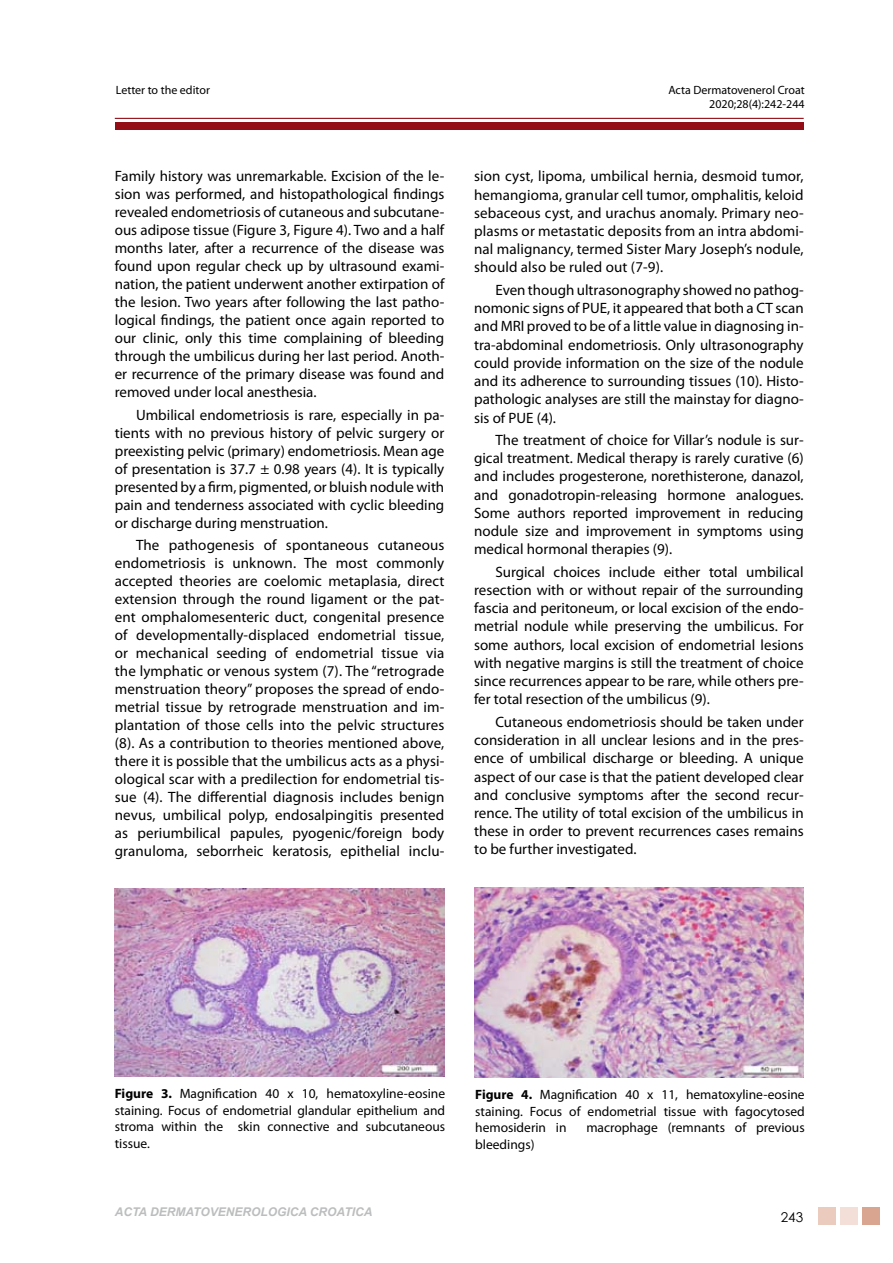
<style>
.page{position:relative;width:893px;height:1263px;background:#fff}
.page>*{position:absolute;margin:0;border:0;box-sizing:border-box;transform-origin:0 0}
.t1{font:15px/18px "Myriad Pro";color:#000;text-align:justify}
.t2{font:13.5px/16.5px "Myriad Pro";color:#000;text-align:justify}
.t3{font:13.5px "Century Gothic";color:#000}
.t4{font:12px/14.4px "Myriad Pro";color:#000;text-align:right}
.t5{font:italic 700 12px "Arial";color:#bcbdbe}
.s1{font-weight:700}
</style>
<div class="page">
<div style="left:115px;top:122px;width:689px;height:8px;background:#930d17"></div>
<hr style="left:115px;top:118px;width:689px;height:1px;background:#930d17">
<div style="left:818px;top:1207px;width:18px;height:18px;background:#eacbbe"></div>
<div style="left:840px;top:1207px;width:18px;height:18px;background:#f3dfd7"></div>
<div style="left:863px;top:1207px;width:17px;height:18px;background:#d9a591"></div>
<img style="left:115px;top:888px;width:329px;height:188px">
<img style="left:474px;top:887px;width:330px;height:191px">
<p class="t4" style="left:116px;top:83px;width:96px">Letter to the editor</p>
<p class="t4" style="left:668px;top:83px;width:138px">Acta Dermatovenerol Croat<br>2020;28(4):242-244</p>
<p class="t1" style="left:115px;top:167px;width:331px">Family history was unremarkable. Excision of the le&shy;sion was performed, and histopathological findings revealed endometriosis of cutaneous and subcutane&shy;ous adipose tissue (Figure 3, Figure 4). Two and a half months later, after a recurrence of the disease was found upon regular check up by ultrasound exami&shy;nation, the patient underwent another extirpation of the lesion. Two years after following the last patho&shy;logical findings, the patient once again reported to our clinic, only this time complaining of bleeding through the umbilicus during her last period. Anoth&shy;er recurrence of the primary disease was found and removed under local anesthesia.</p>
<p class="t1" style="left:115px;top:405px;width:331px;text-indent:21px">Umbilical endometriosis is rare, especially in pa&shy;tients with no previous history of pelvic surgery or preexisting pelvic (primary) endometriosis. Mean age of presentation is 37.7 ± 0.98 years (4). It is typically presented by a firm, pigmented, or bluish nodule with pain and tenderness associated with cyclic bleeding or discharge during menstruation.</p>
<p class="t1" style="left:115px;top:536px;width:331px;text-indent:21px">The pathogenesis of spontaneous cutaneous endometriosis is unknown. The most commonly accepted theories are coelomic metaplasia, direct extension through the round ligament or the pat&shy;ent omphalomesenteric duct, congenital presence of developmentally-displaced endometrial tissue, or mechanical seeding of endometrial tissue via the lymphatic or venous system (7). The “retrograde menstruation theory” proposes the spread of endo&shy;metrial tissue by retrograde menstruation and im&shy;plantation of those cells into the pelvic structures (8). As a contribution to theories mentioned above, there it is possible that the umbilicus acts as a physi&shy;ological scar with a predilection for endometrial tis&shy;sue (4). The differential diagnosis includes benign nevus, umbilical polyp, endosalpingitis presented as periumbilical papules, pyogenic/foreign body granuloma, seborrheic keratosis, epithelial inclu-</p>
<p class="t1" style="left:474px;top:167px;width:331px">sion cyst, lipoma, umbilical hernia, desmoid tumor, hemangioma, granular cell tumor, omphalitis, keloid sebaceous cyst, and urachus anomaly. Primary neo&shy;plasms or metastatic deposits from an intra abdomi&shy;nal malignancy, termed Sister Mary Joseph’s nodule, should also be ruled out (7-9).</p>
<p class="t1" style="left:474px;top:281px;width:331px;text-indent:21px">Even though ultrasonography showed no pathog&shy;nomonic signs of PUE, it appeared that both a CT scan and MRI proved to be of a little value in diagnosing in&shy;tra-abdominal endometriosis. Only ultrasonography could provide information on the size of the nodule and its adherence to surrounding tissues (10). Histo&shy;pathologic analyses are still the mainstay for diagno&shy;sis of PUE (4).</p>
<p class="t1" style="left:474px;top:431px;width:331px;text-indent:21px">The treatment of choice for Villar’s nodule is sur&shy;gical treatment. Medical therapy is rarely curative (6) and includes progesterone, norethisterone, danazol, and gonadotropin-releasing hormone analogues.<br>Some authors reported improvement in reducing nodule size and improvement in symptoms using medical hormonal therapies (9).</p>
<p class="t1" style="left:474px;top:562px;width:331px;text-indent:21px">Surgical choices include either total umbilical resection with or without repair of the surrounding fascia and peritoneum, or local excision of the endo&shy;metrial nodule while preserving the umbilicus. For some authors, local excision of endometrial lesions with negative margins is still the treatment of choice since recurrences appear to be rare, while others pre&shy;fer total resection of the umbilicus (9).</p>
<p class="t1" style="left:474px;top:712px;width:331px;text-indent:21px">Cutaneous endometriosis should be taken under consideration in all unclear lesions and in the pres&shy;ence of umbilical discharge or bleeding. A unique aspect of our case is that the patient developed clear and conclusive symptoms after the second recur&shy;rence. The utility of total excision of the umbilicus in these in order to prevent recurrences cases remains to be further investigated.</p>
<p class="t2" style="left:115px;top:1085px;width:332px"><span class="s1">Figure 3.</span> Magnification 40 x 10, hematoxyline-eosine staining. Focus of endometrial glandular epithelium and stroma within the skin connective and subcutaneous tissue.</p>
<p class="t2" style="left:475px;top:1086px;width:331px"><span class="s1">Figure 4.</span> Magnification 40 x 11, hematoxyline-eosine staining. Focus of endometrial tissue with fagocytosed hemosiderin in</p>
<p class="t2" style="left:586px;top:1119px;width:220px">macrophage (remnants of previous</p>
<p class="t2" style="left:475px;top:1136px;width:61px">bleedings)</p>
<p class="t5" style="left:115px;top:1204px;width:259px">ACTA DERMATOVENEROLOGICA CROATICA</p>
<p class="t3" style="left:781px;top:1207px;width:24px">243</p>
</div>
